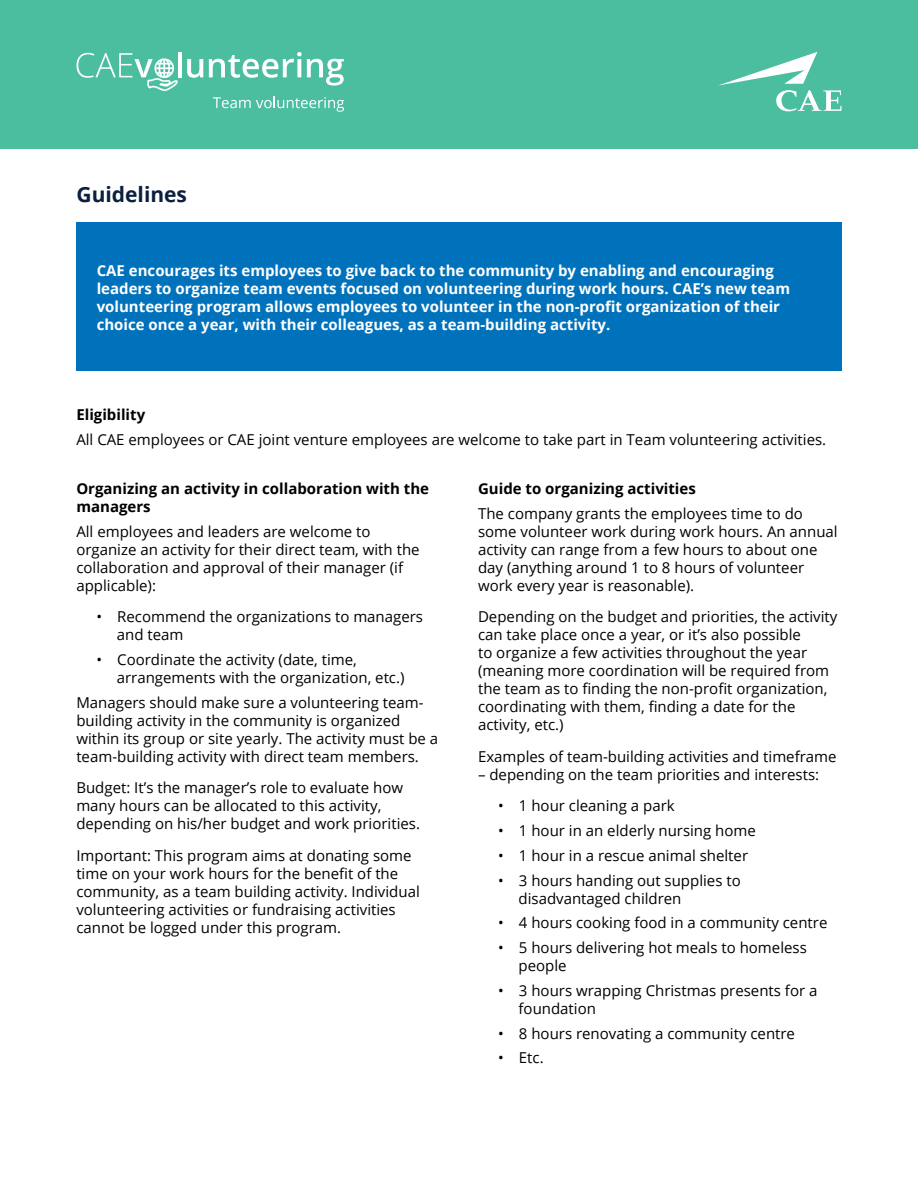
<style>
.page{position:relative;width:918px;height:1188px;background:#fff}
.page>*{position:absolute;margin:0;border:0;box-sizing:border-box;transform-origin:0 0}
.t1{font:700 21px "Open Sans";color:#0b1f3e}
.t2{font:15px/18px "Open Sans";color:#000}
.t3{font:700 15px/18px "Open Sans";color:#fff}
.t4{font:700 15px/18px "Open Sans";color:#000}
</style>
<div class="page">
<div style="left:0;top:0;width:918px;height:148px;background:#4cbea0"></div>
<svg style="left:718px;top:52px;width:124px;height:59px"></svg>
<svg style="left:213px;top:97px;width:131px;height:15px"></svg>
<hr style="left:178px;top:52px;width:4px;height:25px;background:#fff">
<svg style="left:187px;top:59px;width:16px;height:19px"></svg>
<svg style="left:209px;top:52px;width:135px;height:34px"></svg>
<svg style="left:76px;top:53px;width:102px;height:38px"></svg>
<div style="left:76px;top:223px;width:766px;height:148px;background:#0072bc"></div>
<h1 class="t1" style="left:76px;top:180px;width:112px">Guidelines</h1>
<p class="t3" style="left:97px;top:261px;width:695px">CAE encourages its employees to give back to the community by enabling and encouraging leaders to organize team events focused on volunteering during work hours. CAE’s new team volunteering program allows employees to volunteer in the non-profit organization of their choice once a year, with their colleagues, as a team-building activity.</p>
<p class="t4" style="left:76px;top:405px;width:70px">Eligibility</p>
<p class="t2" style="left:76px;top:430px;width:751px">All CAE employees or CAE joint venture employees are welcome to take part in Team volunteering activities.</p>
<p class="t4" style="left:76px;top:479px;width:354px">Organizing an activity in collaboration with the managers</p>
<p class="t2" style="left:76px;top:522px;width:345px">All employees and leaders are welcome to organize an activity for their direct team, with the collaboration and approval of their manager (if applicable):</p>
<p class="t2" style="left:117px;top:608px;width:308px;text-indent:-20px">• Recommend the organizations to managers and team</p>
<p class="t2" style="left:117px;top:650px;width:289px;text-indent:-20px">• Coordinate the activity (date, time, arrangements with the organization, etc.)</p>
<p class="t2" style="left:76px;top:693px;width:363px">Managers should make sure a volunteering team&shy;building activity in the community is organized within its group or site yearly. The activity must be a team-building activity with direct team members.</p>
<p class="t2" style="left:76px;top:779px;width:345px">Budget: It’s the manager’s role to evaluate how many hours can be allocated to this activity, depending on his/her budget and work priorities.</p>
<p class="t2" style="left:76px;top:846px;width:345px">Important: This program aims at donating some time on your work hours for the benefit of the community, as a team building activity. Individual volunteering activities or fundraising activities cannot be logged under this program.</p>
<p class="t4" style="left:478px;top:479px;width:219px">Guide to organizing activities</p>
<p class="t2" style="left:478px;top:504px;width:361px">The company grants the employees time to do some volunteer work during work hours. An annual activity can range from a few hours to about one day (anything around 1 to 8 hours of volunteer work every year is reasonable).</p>
<p class="t2" style="left:478px;top:608px;width:361px">Depending on the budget and priorities, the activity can take place once a year, or it’s also possible<br>to organize a few activities throughout the year (meaning more coordination will be required from the team as to finding the non-profit organization, coordinating with them, finding a date for the activity, etc.)</p>
<p class="t2" style="left:478px;top:747px;width:360px">Examples of team-building activities and timeframe</p>
<p class="t2" style="left:478px;top:765px;width:343px">– depending on the team priorities and interests:</p>
<p class="t2" style="left:498px;top:797px;width:178px">• 1 hour cleaning a park</p>
<p class="t2" style="left:498px;top:821px;width:259px">• 1 hour in an elderly nursing home</p>
<p class="t2" style="left:498px;top:846px;width:251px">• 1 hour in a rescue animal shelter</p>
<p class="t2" style="left:519px;top:871px;width:224px;text-indent:-20px">• 3 hours handing out supplies to disadvantaged children</p>
<p class="t2" style="left:498px;top:914px;width:331px">• 4 hours cooking food in a community centre</p>
<p class="t2" style="left:519px;top:938px;width:290px;text-indent:-20px">• 5 hours delivering hot meals to homeless people</p>
<p class="t2" style="left:519px;top:981px;width:300px;text-indent:-20px">• 3 hours wrapping Christmas presents for a foundation</p>
<p class="t2" style="left:498px;top:1024px;width:298px">• 8 hours renovating a community centre</p>
<p class="t2" style="left:498px;top:1049px;width:47px">• Etc.</p>
</div>
